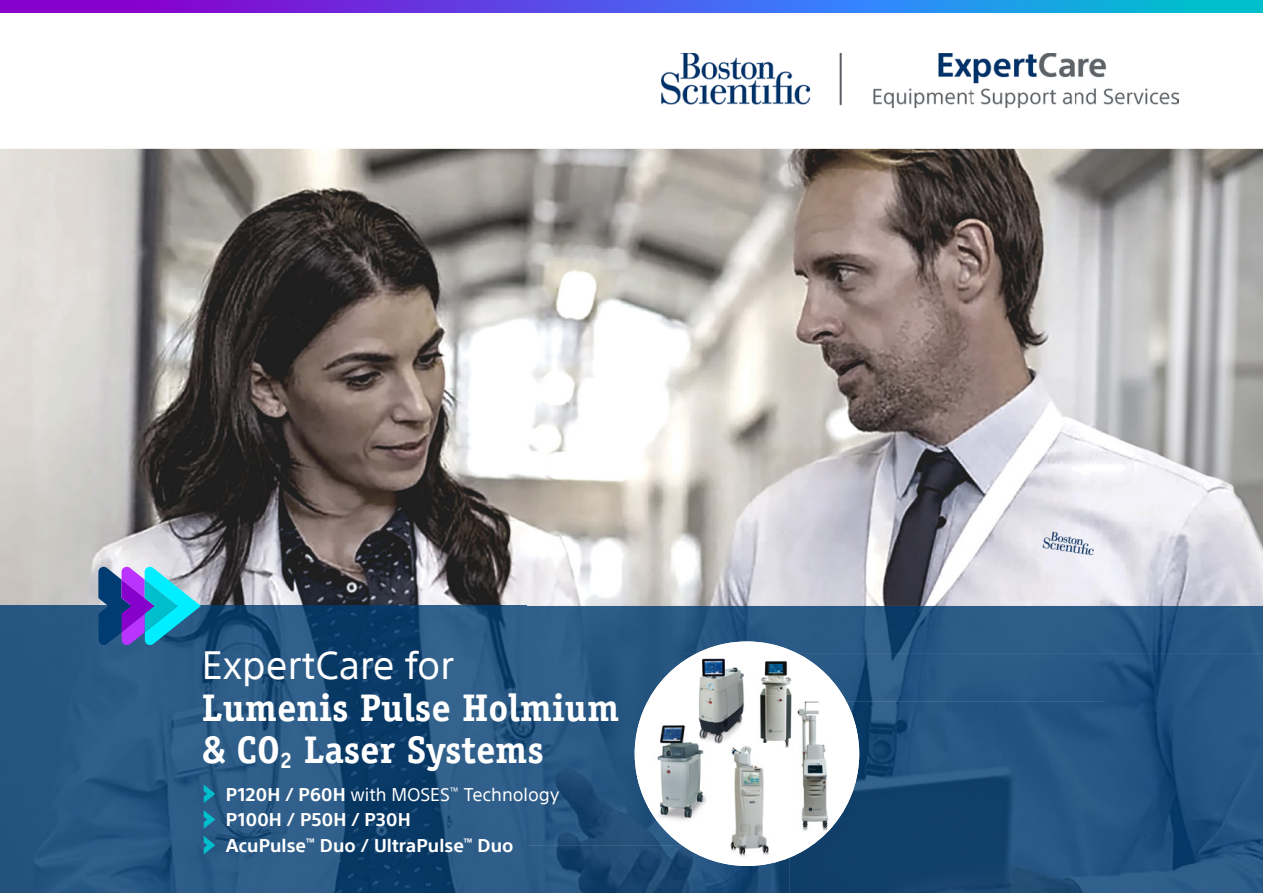
<style>
.page{position:relative;width:1263px;height:893px;background:#fff}
.page>*{position:absolute;margin:0;border:0;box-sizing:border-box;transform-origin:0 0}
.t1{font:700 38.55px/41.7px "Officina Serif Std";color:#fff}
.t2{font:38.55px "SST";color:#fff}
.t3{font:700 18px/25.5px "SST";letter-spacing:.005em;color:#fff}
.s1{font-weight:400}
</style>
<div class="page">
<img style="left:0;top:149px;width:1263px;height:457px">
<img style="left:661px;top:53px;width:517px;height:54px">
<svg style="left:0;top:0;width:1263px;height:13px;background:#4b5ae0"></svg>
<img style="left:0;top:606px;width:526px;height:287px">
<img style="left:526px;top:606px;width:158px;height:239px">
<img style="left:684px;top:606px;width:579px;height:47px">
<svg style="left:684px;top:653px;width:12px;height:7px"></svg>
<img style="left:798px;top:653px;width:465px;height:48px">
<img style="left:842px;top:701px;width:421px;height:192px">
<div style="left:790px;top:814px;width:52px;height:79px;background:#103e68"></div>
<img style="left:526px;top:845px;width:264px;height:48px">
<div style="left:635px;top:641px;width:224px;height:225px;background:#fff;border-radius:50%"></div>
<img style="left:648px;top:725px;width:59px;height:100px">
<img style="left:760px;top:656px;width:46px;height:92px">
<img style="left:698px;top:658px;width:47px;height:86px">
<img style="left:692px;top:723px;width:21px;height:21px">
<img style="left:730px;top:744px;width:46px;height:113px">
<img style="left:795px;top:701px;width:38px;height:136px">
<svg style="left:98px;top:567px;width:103px;height:78px;background:#447ebd"></svg>
<svg style="left:204px;top:784px;width:11px;height:19px"></svg>
<svg style="left:204px;top:836px;width:11px;height:18px"></svg>
<svg style="left:204px;top:810px;width:11px;height:19px"></svg>
<h1 class="t2" style="left:202px;top:643px;width:254px">ExpertCare for</h1>
<h1 class="t1" style="left:202px;top:686px;width:419px">Lumenis Pulse Holmium &amp; CO<sub>2</sub> Laser Systems</h1>
<p class="t3" style="left:226px;top:781px;width:335px">P120H / P60H <span class="s1">with MOSES</span><sup>™</sup> <span class="s1">Technology<br></span>P100H / P50H / P30H<br>AcuPulse<sup>™</sup> Duo / UltraPulse<sup>™</sup> Duo</p>
</div>
